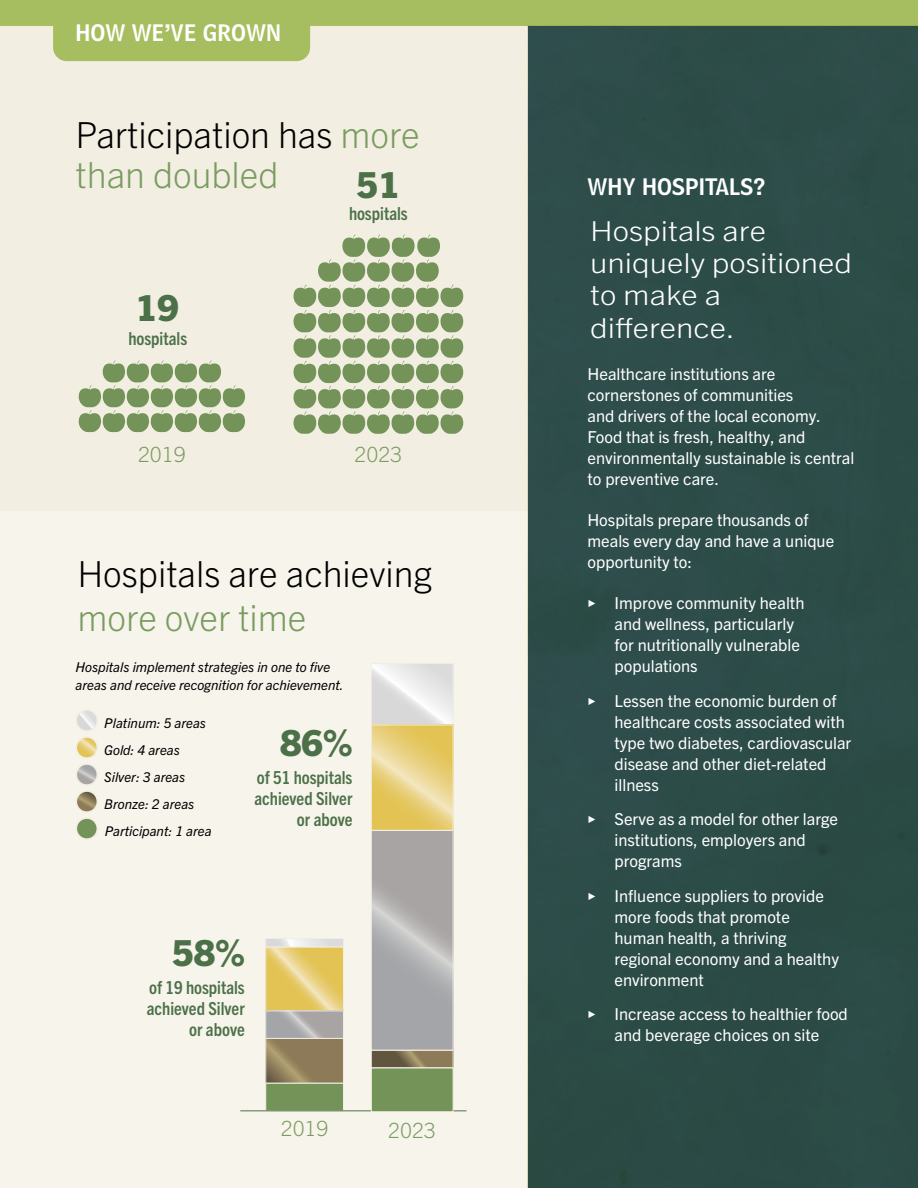
<style>
.page{position:relative;width:918px;height:1188px;background:#fff}
.page>*{position:absolute;margin:0;border:0;box-sizing:border-box;transform-origin:0 0}
.t1{font:300 36px/40.5px "Trade Gothic Next LT Pro";color:#000}
.t2{font:300 36px "Trade Gothic Next LT Pro";color:#7a9c60}
.t3{font:800 36px "Trade Gothic Next LT Pro";color:#4c7149}
.t4{font:300 27.6px/32.4px "Trade Gothic Next LT Pro";color:#fff;scale:1.15 1}
.t5{font:22.5px "Bell Centennial Std Name Num";color:#fff}
.t6{font:300 21px "Trade Gothic Next LT Pro";color:#7a9c60}
.t7{font:700 condensed 18px/21px "Trade Gothic Next LT Pro";color:#4c7149;text-align:right}
.t8{font:16.5px/21px "Trade Gothic Next LT Pro";color:#fff}
.t9{font:italic 13.5px/27px "Trade Gothic Next LT Pro";color:#000}
.s1{color:#7a9c60}
.s2{font-family:"Franklin Gothic URW";font-weight:500}
</style>
<div class="page">
<hr style="left:0;top:803px;width:1px;height:385px;background:#345962">
<div style="left:1px;top:511px;width:527px;height:677px;background:#f7f4ec"></div>
<svg style="left:0;top:469px;width:98px;height:443px"></svg>
<div style="left:1px;top:0;width:527px;height:511px;background:#f2eee2"></div>
<div style="left:0;top:0;width:918px;height:25px;background:#a7be60"></div>
<div style="left:53px;top:3px;width:257px;height:58px;background:#a7be60;border-radius:14px"></div>
<svg style="left:79px;top:361px;width:166px;height:71px"></svg>
<div style="left:527px;top:25px;width:391px;height:1163px;background:#2c4c48"></div>
<svg style="left:267px;top:940px;width:75px;height:5px"></svg>
<div style="left:265px;top:938px;width:79px;height:9px;border:1px solid #f2eee2"></div>
<svg style="left:267px;top:949px;width:75px;height:60px;background:#e6ca6c"></svg>
<div style="left:265px;top:947px;width:79px;height:64px;border:1px solid #f2eee2"></div>
<svg style="left:267px;top:1013px;width:75px;height:24px;background:#abaaaa"></svg>
<div style="left:265px;top:1011px;width:79px;height:28px;border:1px solid #f2eee2"></div>
<svg style="left:267px;top:1040px;width:75px;height:42px;background:#907f5b"></svg>
<div style="left:265px;top:1038px;width:79px;height:46px;border:1px solid #f2eee2"></div>
<div style="left:265px;top:1083px;width:79px;height:28px;background:#739358;border:1px solid #f2eee2"></div>
<hr style="left:240px;top:1110px;width:226px;height:1px;background:#4c7149">
<svg style="left:294px;top:235px;width:169px;height:199px"></svg>
<svg style="left:373px;top:665px;width:78px;height:58px"></svg>
<div style="left:371px;top:663px;width:82px;height:62px;border:1px solid #f2eee2"></div>
<svg style="left:373px;top:727px;width:78px;height:102px;background:#e8ce78"></svg>
<div style="left:371px;top:725px;width:82px;height:106px;border:1px solid #f2eee2"></div>
<svg style="left:373px;top:832px;width:78px;height:217px;background:#abaaab"></svg>
<div style="left:371px;top:830px;width:82px;height:221px;border:1px solid #f2eee2"></div>
<svg style="left:373px;top:1052px;width:78px;height:14px"></svg>
<div style="left:371px;top:1050px;width:82px;height:18px;border:1px solid #f2eee2"></div>
<div style="left:371px;top:1068px;width:82px;height:44px;background:#739358;border:1px solid #f2eee2"></div>
<h3 class="t5" style="left:76px;top:18px;width:207px">HOW WE’VE GROWN</h3>
<h1 class="t1" style="left:76px;top:112px;width:346px">Participation has <span class="s1">more than doubled</span></h1>
<h1 class="t3" style="left:357px;top:159px;width:44px">51</h1>
<p class="t7" style="left:349px;top:202px;width:60px">hospitals</p>
<h1 class="t3" style="left:136px;top:283px;width:44px">19</h1>
<p class="t7" style="left:128px;top:326px;width:60px">hospitals</p>
<p class="t6" style="left:138px;top:439px;width:49px">2019</p>
<p class="t6" style="left:355px;top:440px;width:49px">2023</p>
<h1 class="t1" style="left:77px;top:552px;width:356px">Hospitals are achieving</h1>
<h1 class="t2" style="left:77px;top:593px;width:231px">more over time</h1>
<p class="t9" style="left:76px;top:657px;width:270px;line-height:18px">Hospitals implement strategies in one to five areas and receive recognition for achievement.</p>
<p class="t9" style="left:104px;top:708px;width:109px">Platinum: 5 areas<br>Gold: 4 areas<br>Silver: 3 areas<br>Bronze: 2 areas<br>Participant: 1 area</p>
<h1 class="t3" style="left:280px;top:718px;width:74px">86%</h1>
<p class="t7" style="left:255px;top:766px;width:99px">of 51 hospitals achieved Silver or above</p>
<h1 class="t3" style="left:172px;top:928px;width:74px">58%</h1>
<p class="t7" style="left:147px;top:976px;width:99px">of 19 hospitals achieved Silver or above</p>
<p class="t6" style="left:281px;top:1114px;width:49px">2019</p>
<p class="t6" style="left:388px;top:1116px;width:49px">2023</p>
<h3 class="t5" style="left:588px;top:172px;width:180px">WHY HOSPITALS?</h3>
<h2 class="t4" style="left:590px;top:212px;width:229px">Hospitals are uniquely positioned to make a difference.</h2>
<p class="t8" style="left:588px;top:362px;width:268px">Healthcare institutions are cornerstones of communities<br>and drivers of the local economy.<br>Food that is fresh, healthy, and environmentally sustainable is central to preventive care.</p>
<p class="t8" style="left:588px;top:508px;width:248px">Hospitals prepare thousands of meals every day and have a unique opportunity to:</p>
<p class="t8" style="left:615px;top:592px;width:191px;text-indent:-27px"><span class="s2">▸</span> Improve community health and wellness, particularly for nutritionally vulnerable populations</p>
<p class="t8" style="left:615px;top:689px;width:238px;text-indent:-27px"><span class="s2">▸</span> Lessen the economic burden of healthcare costs associated with type two diabetes, cardiovascular disease and other diet-related illness</p>
<p class="t8" style="left:615px;top:808px;width:225px;text-indent:-27px"><span class="s2">▸</span> Serve as a model for other large institutions, employers and programs</p>
<p class="t8" style="left:615px;top:884px;width:226px;text-indent:-27px"><span class="s2">▸</span> Influence suppliers to provide more foods that promote human health, a thriving regional economy and a healthy environment</p>
<p class="t8" style="left:588px;top:1003px;width:262px;text-align:center"><span class="s2">▸</span> Increase access to healthier food and beverage choices on site</p>
</div>
